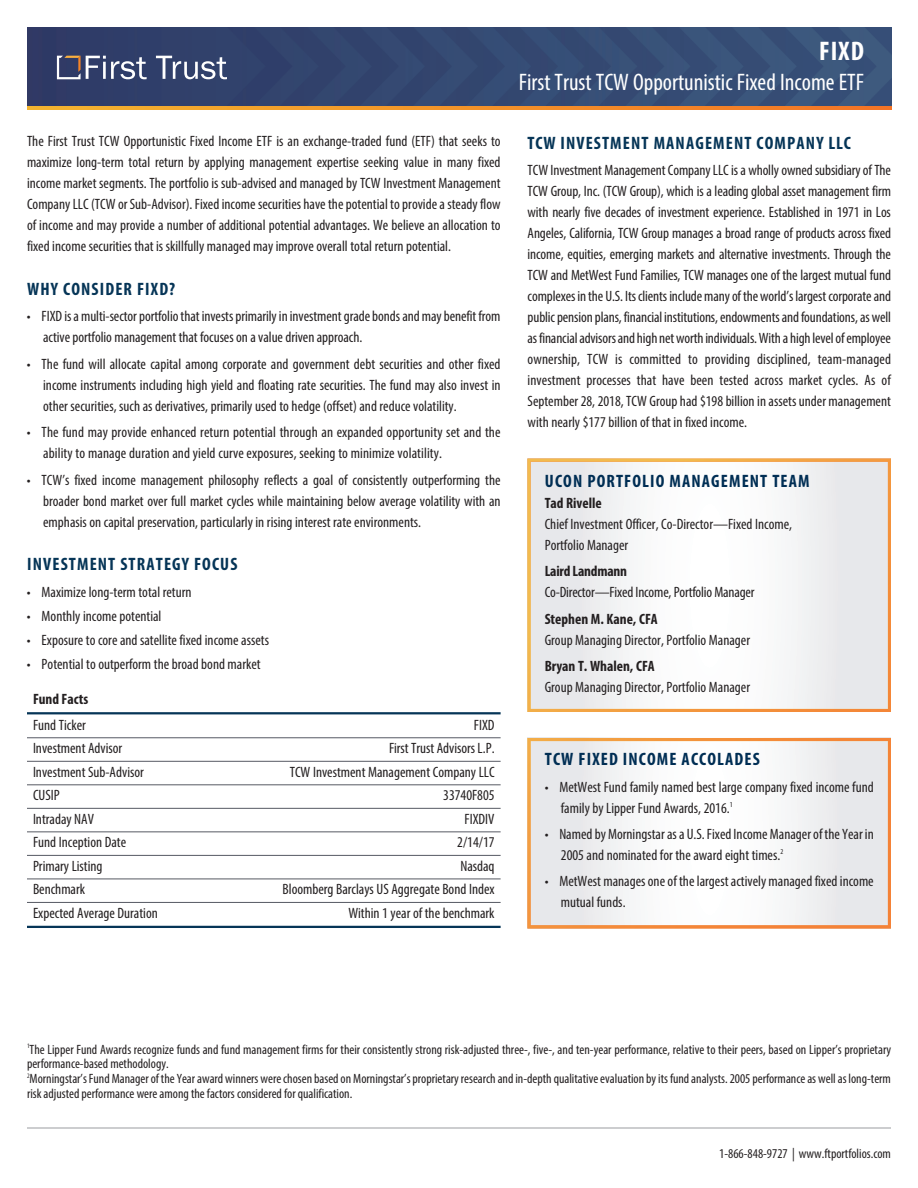
<style>
.page{position:relative;width:918px;height:1188px;background:#fff}
.page>*{position:absolute;margin:0;border:0;box-sizing:border-box;transform-origin:0 0}
.t1{font:700 condensed 27px "Myriad Pro";color:#fff}
.t2{font:condensed 24px "Myriad Pro";color:#fff}
.t3{font:700 condensed 18px "Myriad Pro";letter-spacing:.065em;color:#063557}
.t4{font:700 condensed 18px "Myriad Pro";letter-spacing:.065em;color:#002e54}
.t5{font:condensed 15px/21px "Myriad Pro";color:#231f20}
.t6{font:700 condensed 15px "Myriad Pro";color:#231f20}
.t7{font:condensed 13.5px/14.7px "Myriad Pro";color:#231f20}
</style>
<div class="page">
<hr style="left:27px;top:712px;width:474px;height:2px;background:#063557">
<hr style="left:27px;top:738px;width:474px;height:1px;background:#565963">
<hr style="left:27px;top:761px;width:474px;height:1px;background:#565963">
<hr style="left:27px;top:785px;width:474px;height:1px;background:#565963">
<hr style="left:27px;top:808px;width:474px;height:1px;background:#565963">
<hr style="left:27px;top:832px;width:474px;height:1px;background:#565963">
<hr style="left:27px;top:855px;width:474px;height:1px;background:#565963">
<hr style="left:27px;top:879px;width:474px;height:1px;background:#565963">
<hr style="left:27px;top:902px;width:474px;height:1px;background:#565963">
<hr style="left:27px;top:926px;width:474px;height:2px;background:#063557">
<img style="left:27px;top:27px;width:864px;height:80px">
<hr style="left:27px;top:1127px;width:864px;height:2px;background:#bcbdc0">
<svg style="left:156px;top:56px;width:71px;height:23px"></svg>
<svg style="left:57px;top:56px;width:90px;height:23px"></svg>
<svg style="left:27px;top:107px;width:864px;height:2px"></svg>
<svg style="left:527px;top:459px;width:364px;height:253px"></svg>
<svg style="left:527px;top:738px;width:364px;height:190px"></svg>
<p class="t5" style="left:27px;top:132px;width:475px;text-align:justify">The First Trust TCW Opportunistic Fixed Income ETF is an exchange-traded fund (ETF) that seeks to maximize long-term total return by applying management expertise seeking value in many fixed income market segments. The portfolio is sub-advised and managed by TCW Investment Management Company LLC (TCW or Sub-Advisor). Fixed income securities have the potential to provide a steady flow of income and may provide a number of additional potential advantages. We believe an allocation to fixed income securities that is skillfully managed may improve overall total return potential.</p>
<p class="t3" style="left:27px;top:283px;width:149px">WHY CONSIDER FIXD?</p>
<p class="t5" style="left:43px;top:307px;width:459px;text-indent:-16px">• FIXD isamulti-sectorportfoliothat investsprimarilyin investmentgradebondsandmaybenefit from active portfolio management that focuses on a value driven approach.</p>
<p class="t5" style="left:43px;top:355px;width:459px;text-align:justify;text-indent:-16px">• The fund will allocate capital among corporate and government debt securities and other fixed income instruments including high yield and floating rate securities. The fund may also invest in other securities, such as derivatives, primarily used to hedge (offset) and reduce volatility.</p>
<p class="t5" style="left:43px;top:423px;width:459px;text-indent:-16px">• The fund may provide enhanced return potential through an expanded opportunity set and the ability to manage duration and yield curve exposures, seeking to minimize volatility.</p>
<p class="t5" style="left:43px;top:470px;width:459px;text-align:justify;text-indent:-16px">• TCW’s fixed income management philosophy reflects a goal of consistently outperforming the broader bond market over full market cycles while maintaining below average volatility with an emphasis on capital preservation, particularly in rising interest rate environments.</p>
<p class="t3" style="left:27px;top:558px;width:212px">INVESTMENT STRATEGY FOCUS</p>
<p class="t5" style="left:27px;top:582px;width:166px">• Maximize long-term total return</p>
<p class="t5" style="left:27px;top:607px;width:136px">• Monthly income potential</p>
<p class="t5" style="left:27px;top:631px;width:244px">• Exposure to core and satellite fixed income assets</p>
<p class="t5" style="left:27px;top:655px;width:235px">• Potential to outperform the broad bond market</p>
<p class="t6" style="left:33px;top:694px;width:57px">Fund Facts</p>
<p class="t5" style="left:33px;top:716px;width:54px">Fund Ticker</p>
<p class="t5" style="left:474px;top:716px;width:22px">FIXD</p>
<p class="t5" style="left:33px;top:739px;width:91px">Investment Advisor</p>
<p class="t5" style="left:389px;top:739px;width:107px">First Trust Advisors L.P.</p>
<p class="t5" style="left:33px;top:763px;width:112px">Investment Sub-Advisor</p>
<p class="t5" style="left:290px;top:763px;width:206px">TCW Investment Management Company LLC</p>
<p class="t5" style="left:33px;top:786px;width:28px">CUSIP</p>
<p class="t5" style="left:443px;top:786px;width:53px">33740F805</p>
<p class="t5" style="left:33px;top:810px;width:63px">Intraday NAV</p>
<p class="t5" style="left:465px;top:810px;width:32px">FIXDIV</p>
<p class="t5" style="left:33px;top:833px;width:95px">Fund Inception Date</p>
<p class="t5" style="left:457px;top:833px;width:39px">2/14/17</p>
<p class="t5" style="left:33px;top:857px;width:71px">Primary Listing</p>
<p class="t5" style="left:460px;top:857px;width:36px">Nasdaq</p>
<p class="t5" style="left:33px;top:880px;width:54px">Benchmark</p>
<p class="t5" style="left:283px;top:880px;width:214px">Bloomberg Barclays US Aggregate Bond Index</p>
<p class="t5" style="left:33px;top:904px;width:126px">Expected Average Duration</p>
<p class="t5" style="left:348px;top:904px;width:148px">Within 1 year of the benchmark</p>
<h1 class="t1" style="left:819px;top:41px;width:46px">FIXD</h1>
<h2 class="t2" style="left:519px;top:73px;width:347px">First Trust TCW Opportunistic Fixed Income ETF</h2>
<p class="t3" style="left:528px;top:136px;width:325px">TCW INVESTMENT MANAGEMENT COMPANY LLC</p>
<p class="t5" style="left:528px;top:161px;width:365px;text-align:justify">TCW Investment Management Company LLC is a wholly owned subsidiary of The TCW Group, Inc. (TCW Group), which is a leading global asset management firm with nearly five decades of investment experience. Established in 1971 in Los Angeles, California, TCW Group manages a broad range of products across fixed income, equities, emerging markets and alternative investments. Through the TCW and MetWest Fund Families, TCW manages one of the largest mutual fund complexesin the U.S. Itsclientsincludemanyof theworld’slargestcorporateand publicpension plans, financial institutions,endowmentsandfoundations,aswell asfinancialadvisorsand high networth individuals.With a high levelofemployee ownership, TCW is committed to providing disciplined, team-managed investment processes that have been tested across market cycles. As of September 28, 2018, TCW Group had $198 billion in assets under management with nearly $177 billion of that in fixed income.</p>
<p class="t4" style="left:545px;top:475px;width:266px">UCON PORTFOLIO MANAGEMENT TEAM</p>
<p class="t6" style="left:545px;top:498px;width:59px">Tad Rivelle</p>
<p class="t5" style="left:545px;top:515px;width:249px">Chief Investment Officer, Co-Director—Fixed Income,<br>Portfolio Manager</p>
<p class="t6" style="left:545px;top:566px;width:84px">Laird Landmann</p>
<p class="t5" style="left:545px;top:583px;width:211px">Co-Director—Fixed Income, Portfolio Manager</p>
<p class="t6" style="left:545px;top:613px;width:115px">Stephen M. Kane, CFA</p>
<p class="t5" style="left:545px;top:631px;width:207px">Group Managing Director, Portfolio Manager</p>
<p class="t6" style="left:545px;top:661px;width:112px">Bryan T. Whalen, CFA</p>
<p class="t5" style="left:545px;top:678px;width:207px">Group Managing Director, Portfolio Manager</p>
<p class="t4" style="left:545px;top:753px;width:217px">TCW FIXED INCOME ACCOLADES</p>
<p class="t5" style="left:561px;top:777px;width:314px;text-indent:-16px">• MetWest Fund family named best large company fixed income fund family by Lipper Fund Awards, 2016.<sup>1</sup></p>
<p class="t5" style="left:561px;top:825px;width:314px;text-indent:-16px">• NamedbyMorningstarasa U.S.FixedIncomeManagerof theYear in<br>2005 and nominated for the award eight times.<sup>2</sup></p>
<p class="t5" style="left:561px;top:872px;width:314px;text-indent:-16px">• MetWest manages one of the largest actively managed fixed income mutual funds.</p>
<p class="t7" style="left:27px;top:1043px;width:866px"><sup>1</sup>The Lipper Fund Awards recognize funds and fund management firms for their consistently strong risk-adjusted three-, five-, and ten-year performance, relative to their peers, based on Lipper’s proprietary performance-based methodology.<br><sup>2</sup>Morningstar’sFundManagerof theYearaward winners werechosen basedonMorningstar’sproprietaryresearch andin-depth qualitativeevaluation byits fundanalysts.2005performanceas wellas long-term risk adjusted performance were among the factors considered for qualification.</p>
<p class="t7" style="left:719px;top:1147px;width:173px">1-866-848-9727 | www.ftportfolios.com</p>
</div>
